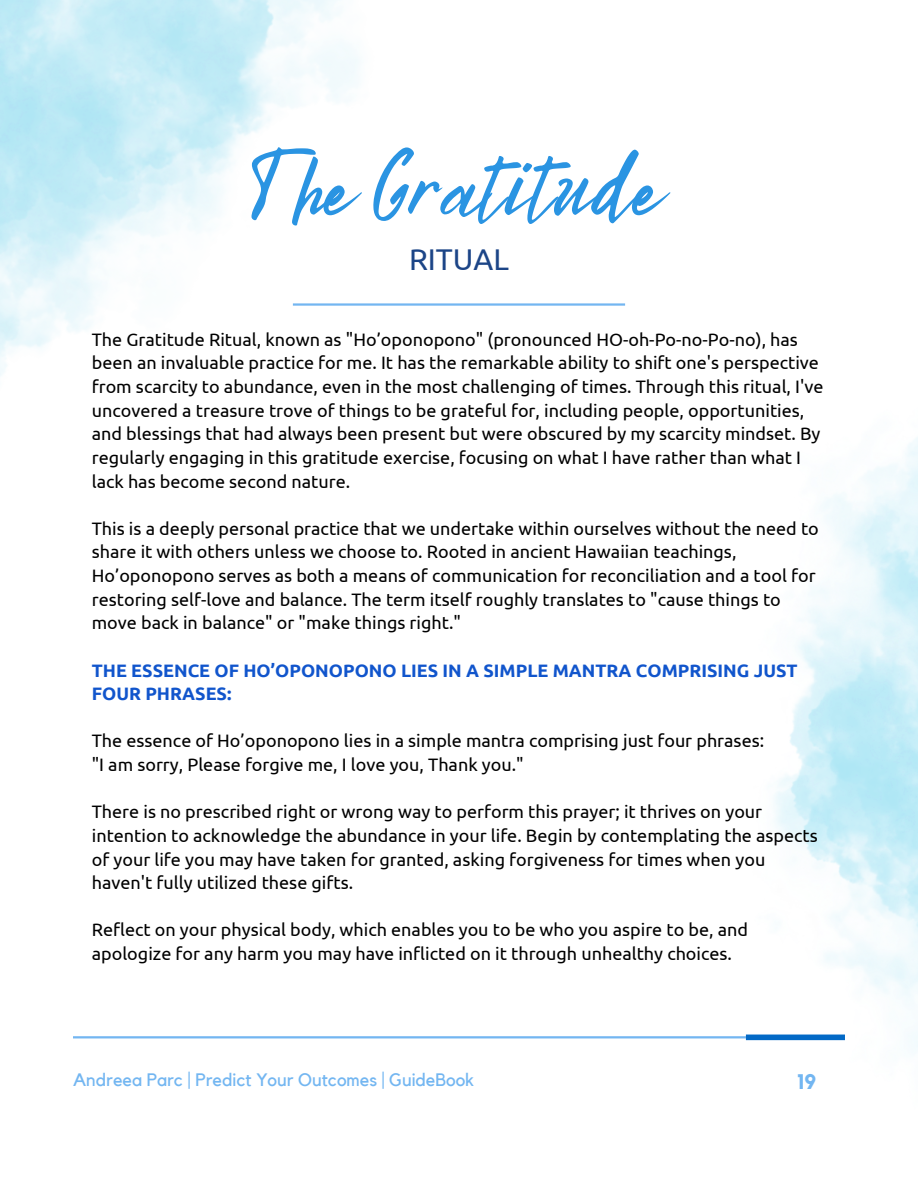
<style>
.page{position:relative;width:918px;height:1188px;background:#fff}
.page>*{position:absolute;margin:0;border:0;box-sizing:border-box;transform-origin:0 0}
.t1{font:96px "Bright Sunshine";color:#2a94e2}
.t2{font:30px "Ubuntu";color:#1c4587}
.t3{font:700 21px "Kollektif";color:#73b6f1}
.t4{font:18px/23.7px "Ubuntu";color:#000}
.t5{font:700 18px/23.7px "Ubuntu";color:#15c}
.t6{font:18px "Kollektif";color:#73b6f1}
</style>
<div class="page">
<hr style="left:73px;top:1036px;width:673px;height:2px;background:#73b6f1">
<img style="left:746px;top:437px;width:172px;height:614px">
<div style="left:746px;top:1035px;width:99px;height:5px;background:#0369c6"></div>
<hr style="left:293px;top:303px;width:332px;height:3px;background:#73b6f1">
<p class="t1" style="left:252px;top:110px;width:408px">The Gratitude</p>
<p class="t2" style="left:409px;top:242px;width:101px">RITUAL</p>
<h2 class="t4" style="left:92px;top:327px;width:733px">The Gratitude Ritual, known as "Ho’oponopono" (pronounced HO-oh-Po-no-Po-no), has been an invaluable practice for me. It has the remarkable ability to shift one's perspective from scarcity to abundance, even in the most challenging of times. Through this ritual, I've uncovered a treasure trove of things to be grateful for, including people, opportunities, and blessings that had always been present but were obscured by my scarcity mindset. By regularly engaging in this gratitude exercise, focusing on what I have rather than what I lack has become second nature.</h2>
<p class="t4" style="left:92px;top:516px;width:729px">This is a deeply personal practice that we undertake within ourselves without the need to share it with others unless we choose to. Rooted in ancient Hawaiian teachings, Ho’oponopono serves as both a means of communication for reconciliation and a tool for restoring self-love and balance. The term itself roughly translates to "cause things to move back in balance" or "make things right."</p>
<p class="t5" style="left:92px;top:658px;width:707px">THE ESSENCE OF HO’OPONOPONO LIES IN A SIMPLE MANTRA COMPRISING JUST<br>FOUR PHRASES:</p>
<h3 class="t4" style="left:92px;top:729px;width:674px">The essence of Ho’oponopono lies in a simple mantra comprising just four phrases:</h3>
<p class="t4" style="left:92px;top:753px;width:433px">"I am sorry, Please forgive me, I love you, Thank you."</p>
<p class="t4" style="left:92px;top:800px;width:672px">There is no prescribed right or wrong way to perform this prayer; it thrives on your</p>
<p class="t4" style="left:92px;top:823px;width:728px">intention to acknowledge the abundance in your life. Begin by contemplating the aspects of your life you may have taken for granted, asking forgiveness for times when you haven't fully utilized these gifts.</p>
<p class="t4" style="left:92px;top:918px;width:658px">Reflect on your physical body, which enables you to be who you aspire to be, and</p>
<p class="t4" style="left:92px;top:942px;width:642px">apologize for any harm you may have inflicted on it through unhealthy choices.</p>
<p class="t6" style="left:73px;top:1072px;width:403px">Andreea Parc | Predict Your Outcomes | GuideBook</p>
<p class="t3" style="left:797px;top:1072px;width:21px">19</p>
</div>
